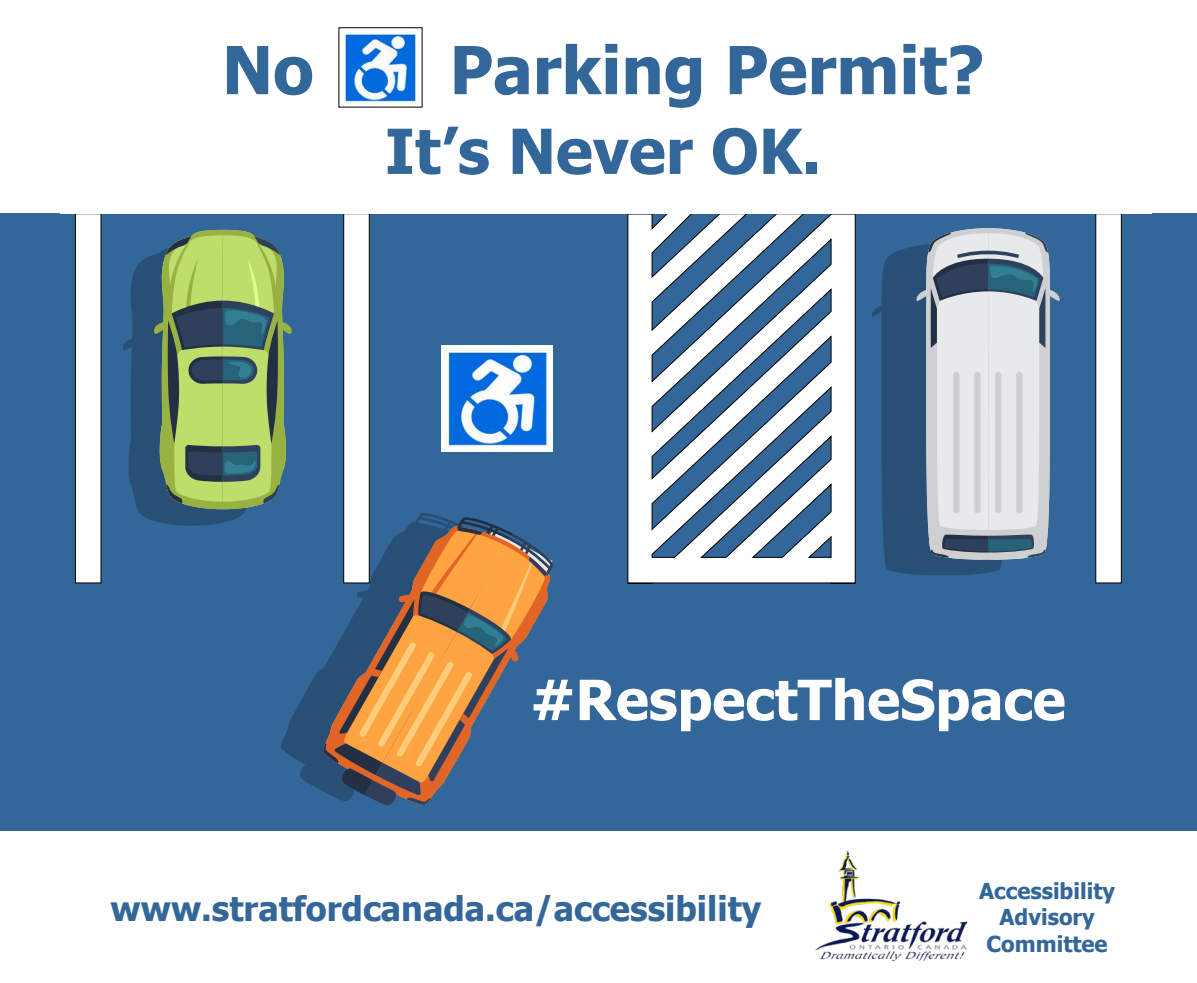
<style>
.page{position:relative;width:1197px;height:983px;background:#fff}
.page>*{position:absolute;margin:0;border:0;box-sizing:border-box;transform-origin:0 0}
.t1{font:700 66.2px "Tahoma";color:#369}
.t2{font:700 62.2px "Tahoma";color:#369}
.t3{font:700 55.5px "Tahoma";color:#fff}
.t4{font:700 34px "Tahoma";color:#369}
.t5{font:700 22px/26.3px "Tahoma";color:#369;text-align:center}
</style>
<div class="page">
<div style="left:0;top:213px;width:1197px;height:618px;background:#369"></div>
<div style="left:75px;top:213px;width:26px;height:370px;background:#fff;border:1px solid #000"></div>
<div style="left:343px;top:213px;width:27px;height:370px;background:#fff;border:1px solid #000"></div>
<svg style="left:627px;top:214px;width:229px;height:370px"></svg>
<div style="left:1095px;top:213px;width:27px;height:370px;background:#fff;border:1px solid #000"></div>
<svg style="left:123px;top:230px;width:169px;height:296px"></svg>
<img style="left:442px;top:345px;width:111px;height:106px">
<div style="left:60px;top:1px;width:1091px;height:213px;background:#fff"></div>
<img style="left:815px;top:850px;width:152px;height:110px">
<svg style="left:872px;top:246px;width:130px;height:329px;fill:#284f75"></svg>
<svg style="left:916px;top:228px;width:144px;height:332px;background:#acb8c3"></svg>
<svg style="left:281px;top:513px;width:156px;height:278px"></svg>
<svg style="left:323px;top:516px;width:230px;height:290px"></svg>
<div style="left:338px;top:27px;width:84px;height:81px;background:linear-gradient(to right,#fdfcfc,#fefdfb)"></div>
<img style="left:341px;top:30px;width:78px;height:75px">
<h1 class="t1" style="left:222px;top:24px;width:93px">No</h1>
<h1 class="t1" style="left:450px;top:24px;width:536px">Parking Permit?</h1>
<h2 class="t2" style="left:385px;top:108px;width:438px">It’s Never OK.</h2>
<h3 class="t3" style="left:530px;top:661px;width:537px">#RespectTheSpace</h3>
<p class="t4" style="left:110px;top:884px;width:652px">www.stratfordcanada.ca/accessibility</p>
<p class="t5" style="left:979px;top:878px;width:137px">Accessibility<br>Advisory<br>Committee</p>
</div>
